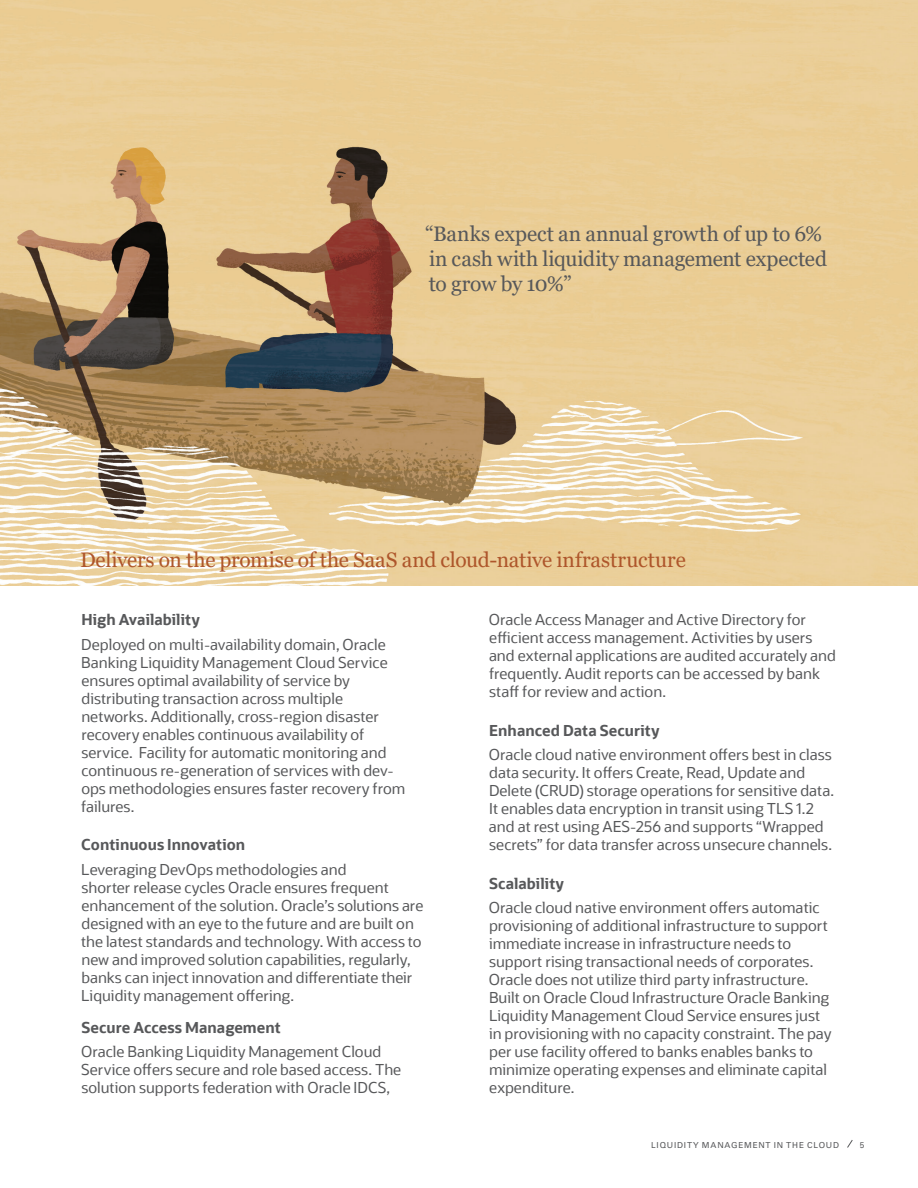
<style>
.page{position:relative;width:918px;height:1188px;background:#fff}
.page>*{position:absolute;margin:0;border:0;box-sizing:border-box;transform-origin:0 0}
.t1{font:21px/25.2px "Georgia";letter-spacing:-.005em;color:#57585a}
.t2{font:21px "Georgia";letter-spacing:-.01em;color:#ae562b}
.t3{font:15px/18px "Oracle Sans";color:#57585a}
.t4{font:700 15px "Oracle Sans";letter-spacing:.005em;color:#57585a}
.t5{font:8.25px "Univers LT Std";letter-spacing:.1em;color:#57585a}
</style>
<div class="page">
<img style="left:0;top:0;width:918px;height:586px">
<svg style="left:847px;top:1140px;width:6px;height:8px"></svg>
<h1 class="t1" style="left:425px;top:221px;width:404px">“Banks expect an annual growth of up to 6% in cash with liquidity management expected to grow by 10%”</h1>
<h1 class="t2" style="left:80px;top:547px;width:607px">Delivers on the promise of the SaaS and cloud-native infrastructure</h1>
<p class="t4" style="left:81px;top:610px;width:120px">High Availability</p>
<p class="t3" style="left:81px;top:636px;width:326px">Deployed on multi-availability domain, Oracle Banking Liquidity Management Cloud Service ensures optimal availability of service by distributing transaction across multiple networks. Additionally, cross-region disaster recovery enables continuous availability of service. Facility for automatic monitoring and continuous re-generation of services with dev&shy;ops methodologies ensures faster recovery from failures.</p>
<p class="t4" style="left:81px;top:835px;width:166px">Continuous Innovation</p>
<p class="t3" style="left:81px;top:861px;width:344px">Leveraging DevOps methodologies and<br>shorter release cycles Oracle ensures frequent enhancement of the solution. Oracle’s solutions are designed with an eye to the future and are built on the latest standards and technology. With access to new and improved solution capabilities, regularly, banks can inject innovation and differentiate their Liquidity management offering.</p>
<p class="t4" style="left:81px;top:1018px;width:201px">Secure Access Management</p>
<p class="t3" style="left:81px;top:1043px;width:322px">Oracle Banking Liquidity Management Cloud<br>Service offers secure and role based access. The solution supports federation with Oracle IDCS,</p>
<p class="t3" style="left:489px;top:611px;width:349px">Oracle Access Manager and Active Directory for efficient access management. Activities by users and external applications are audited accurately and frequently. Audit reports can be accessed by bank staff for review and action.</p>
<p class="t4" style="left:489px;top:721px;width:172px">Enhanced Data Security</p>
<p class="t3" style="left:489px;top:746px;width:347px">Oracle cloud native environment offers best in class data security. It offers Create, Read, Update and Delete (CRUD) storage operations for sensitive data.<br>It enables data encryption in transit using TLS 1.2 and at rest using AES-256 and supports “Wrapped secrets” for data transfer across unsecure channels.</p>
<p class="t4" style="left:489px;top:874px;width:76px">Scalability</p>
<p class="t3" style="left:489px;top:899px;width:344px">Oracle cloud native environment offers automatic provisioning of additional infrastructure to support immediate increase in infrastructure needs to support rising transactional needs of corporates.<br>Oracle does not utilize third party infrastructure.<br>Built on Oracle Cloud Infrastructure Oracle Banking Liquidity Management Cloud Service ensures just in provisioning with no capacity constraint. The pay per use facility offered to banks enables banks to minimize operating expenses and eliminate capital expenditure.</p>
<p class="t5" style="left:651px;top:1140px;width:189px">LIQUIDITY MANAGEMENT IN THE CLOUD</p>
<p class="t5" style="left:860px;top:1140px;width:6px">5</p>
</div>
